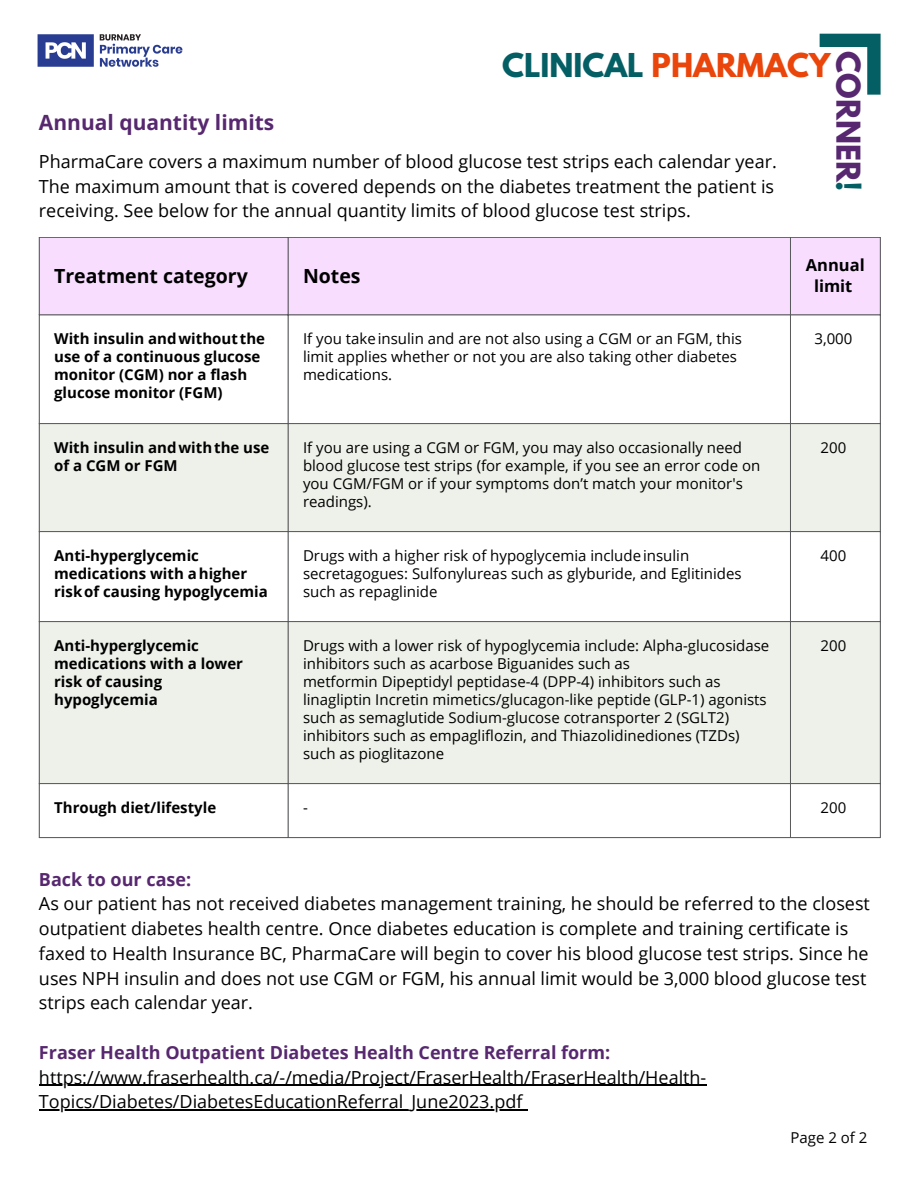
<style>
.page{position:relative;width:918px;height:1188px;background:#fff}
.page>*{position:absolute;margin:0;border:0;box-sizing:border-box;transform-origin:0 0}
.t1{font:700 29.1px "League Spartan";color:#045f65}
.t2{font:700 29.1px "League Spartan";color:#57286f}
.t3{font:700 21px "Open Sans";color:#57286f}
.t4{font:700 19.5px "Open Sans";color:#000}
.t5{font:18px/24.8px "Open Sans";color:#000}
.t6{font:700 18px "Open Sans";color:#57286f}
.t7{font:700 16.5px/20.2px "Open Sans";color:#000;text-align:center}
.t8{font:15px/18px "Open Sans";color:#000}
.t9{font:700 15px/18px "Open Sans";color:#000}
.s1{color:#ea450a}
.s2{color:#045f65}
.s3{font-weight:700;color:#57286f}
</style>
<div class="page">
<img style="left:37px;top:34px;width:146px;height:33px">
<svg style="left:820px;top:34px;width:61px;height:60px"></svg>
<div style="left:40px;top:238px;width:840px;height:77px;background:#f8ddff"></div>
<svg style="left:40px;top:424px;width:840px;height:359px;fill:#edf1e9"></svg>
<hr style="left:39px;top:238px;width:1px;height:599px;background:#58595b">
<hr style="left:288px;top:238px;width:1px;height:599px;background:#58595b">
<hr style="left:790px;top:238px;width:1px;height:599px;background:#58595b">
<hr style="left:880px;top:238px;width:1px;height:599px;background:#58595b">
<hr style="left:39px;top:237px;width:842px;height:1px;background:#58595b">
<hr style="left:39px;top:315px;width:842px;height:1px;background:#58595b">
<hr style="left:39px;top:423px;width:842px;height:1px;background:#58595b">
<hr style="left:39px;top:531px;width:842px;height:1px;background:#58595b">
<hr style="left:39px;top:621px;width:842px;height:1px;background:#58595b">
<hr style="left:39px;top:783px;width:842px;height:1px;background:#58595b">
<hr style="left:39px;top:837px;width:842px;height:1px;background:#58595b">
<hr style="left:39px;top:1085px;width:668px;height:1px;background:#000">
<hr style="left:39px;top:1109px;width:489px;height:2px;background:#000">
<p class="t1" style="left:502px;top:51px;width:330px">CLINICAL <span class="s1">PHARMACY</span></p>
<p class="t2" style="left:863px;top:51px;width:142px;rotate:90deg">CORNER<span class="s2">!</span></p>
<p class="t3" style="left:39px;top:108px;width:237px">Annual quantity limits</p>
<p class="t5" style="left:39px;top:149px;width:739px">PharmaCare covers a maximum number of blood glucose test strips each calendar year.<br>The maximum amount that is covered depends on the diabetes treatment the patient is receiving. See below for the annual quantity limits of blood glucose test strips.</p>
<p class="t4" style="left:54px;top:262px;width:195px">Treatment category</p>
<h1 class="t4" style="left:303px;top:262px;width:59px">Notes</h1>
<h1 class="t7" style="left:806px;top:255px;width:60px">Annual limit</h1>
<h2 class="t9" style="left:54px;top:329px;width:212px">With insulin andwithout the use of a continuous glucose monitor (CGM) nor a flash glucose monitor (FGM)</h2>
<h3 class="t8" style="left:303px;top:329px;width:441px">If you takeinsulin and are not also using a CGM or an FGM, this limit applies whether or not you are also taking other diabetes medications.</h3>
<p class="t8" style="left:814px;top:329px;width:39px">3,000</p>
<p class="t9" style="left:54px;top:438px;width:217px">With insulin andwiththe use of a CGM or FGM</p>
<p class="t8" style="left:303px;top:438px;width:459px">If you are using a CGM or FGM, you may also occasionally need blood glucose test strips (for example, if you see an error code on you CGM/FGM or if your symptoms don’t match your monitor's readings).</p>
<p class="t8" style="left:821px;top:438px;width:27px">200</p>
<p class="t9" style="left:54px;top:546px;width:215px">Anti-hyperglycemic medications with ahigher riskof causing hypoglycemia</p>
<p class="t8" style="left:303px;top:546px;width:440px">Drugs with a higher risk of hypoglycemia includeinsulin secretagogues: Sulfonylureas such as glyburide, and Eglitinides such as repaglinide</p>
<p class="t8" style="left:821px;top:546px;width:27px">400</p>
<p class="t9" style="left:54px;top:636px;width:190px">Anti-hyperglycemic medications with a lower risk of causing hypoglycemia</p>
<p class="t8" style="left:303px;top:636px;width:468px">Drugs with a lower risk of hypoglycemia include: Alpha-glucosidase inhibitors such as acarbose Biguanides such as<br>metformin Dipeptidyl peptidase-4 (DPP-4) inhibitors such as linagliptin Incretin mimetics/glucagon-like peptide (GLP-1) agonists such as semaglutide Sodium-glucose cotransporter 2 (SGLT2) inhibitors such as empagliflozin, and Thiazolidinediones (TZDs) such as pioglitazone</p>
<p class="t8" style="left:821px;top:636px;width:27px">200</p>
<p class="t9" style="left:54px;top:798px;width:164px">Through diet/lifestyle</p>
<p class="t8" style="left:303px;top:798px;width:6px">-</p>
<p class="t8" style="left:821px;top:798px;width:27px">200</p>
<h3 class="t5" style="left:39px;top:866px;width:833px"><span class="s3">Back to our case:<br></span>As our patient has not received diabetes management training, he should be referred to the closest outpatient diabetes health centre. Once diabetes education is complete and training certificate is faxed to Health Insurance BC, PharmaCare will begin to cover his blood glucose test strips. Since he uses NPH insulin and does not use CGM or FGM, his annual limit would be 3,000 blood glucose test strips each calendar year.</h3>
<h3 class="t6" style="left:39px;top:1040px;width:573px">Fraser Health Outpatient Diabetes Health Centre Referral form:</h3>
<p class="t5" style="left:39px;top:1064px;width:669px">https://www.fraserhealth.ca/-/media/Project/FraserHealth/FraserHealth/Health-<br>Topics/Diabetes/DiabetesEducationReferral_June2023.pdf</p>
<p class="t8" style="left:790px;top:1128px;width:78px">Page 2 of 2</p>
</div>
